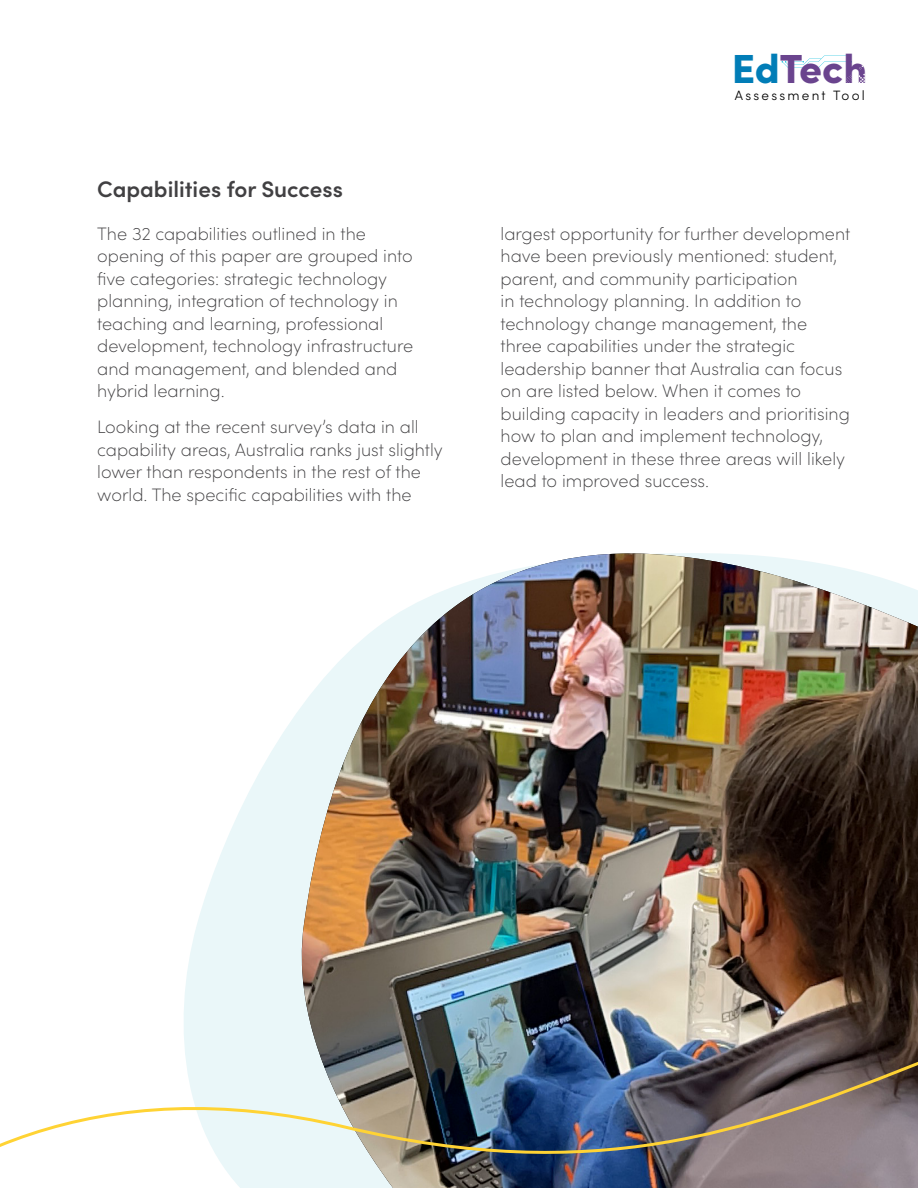
<style>
.page{position:relative;width:918px;height:1188px;background:#fff}
.page>*{position:absolute;margin:0;border:0;box-sizing:border-box;transform-origin:0 0}
.t1{font:900 40.65px "Sofia Pro";color:#6a448e}
.t2{font:600 22.5px "Sofia Pro";color:#414042}
.t3{font:200 18px/22.5px "Sofia Pro";color:#414042}
.t4{font:300 13.5px "Sofia Pro";letter-spacing:.165em;color:#000}
.s1{color:#017db7}
</style>
<div class="page">
<svg style="left:204px;top:738px;width:76px;height:164px;fill:#eaf7f9"></svg>
<svg style="left:781px;top:55px;width:71px;height:19px"></svg>
<svg style="left:280px;top:709px;width:20px;height:193px;fill:#eaf7f9"></svg>
<img style="left:300px;top:553px;width:618px;height:349px">
<img style="left:0;top:902px;width:918px;height:286px">
<p class="t2" style="left:97px;top:172px;width:247px">Capabilities for Success</p>
<p class="t3" style="left:97px;top:221px;width:317px">The 32 capabilities outlined in the opening of this paper are grouped into five categories: strategic technology planning, integration of technology in teaching and learning, professional development, technology infrastructure and management, and blended and hybrid learning.</p>
<p class="t3" style="left:97px;top:415px;width:347px">Looking at the recent survey’s data in all capability areas, Australia ranks just slightly lower than respondents in the rest of the world. The specific capabilities with the</p>
<h1 class="t1" style="left:732px;top:37px;width:137px"><span class="s1">Ed</span>Tech</h1>
<p class="t4" style="left:735px;top:86px;width:131px">Assessment Tool</p>
<p class="t3" style="left:501px;top:221px;width:351px">largest opportunity for further development have been previously mentioned: student, parent, and community participation<br>in technology planning. In addition to technology change management, the three capabilities under the strategic leadership banner that Australia can focus on are listed below. When it comes to building capacity in leaders and prioritising how to plan and implement technology, development in these three areas will likely lead to improved success.</p>
</div>
